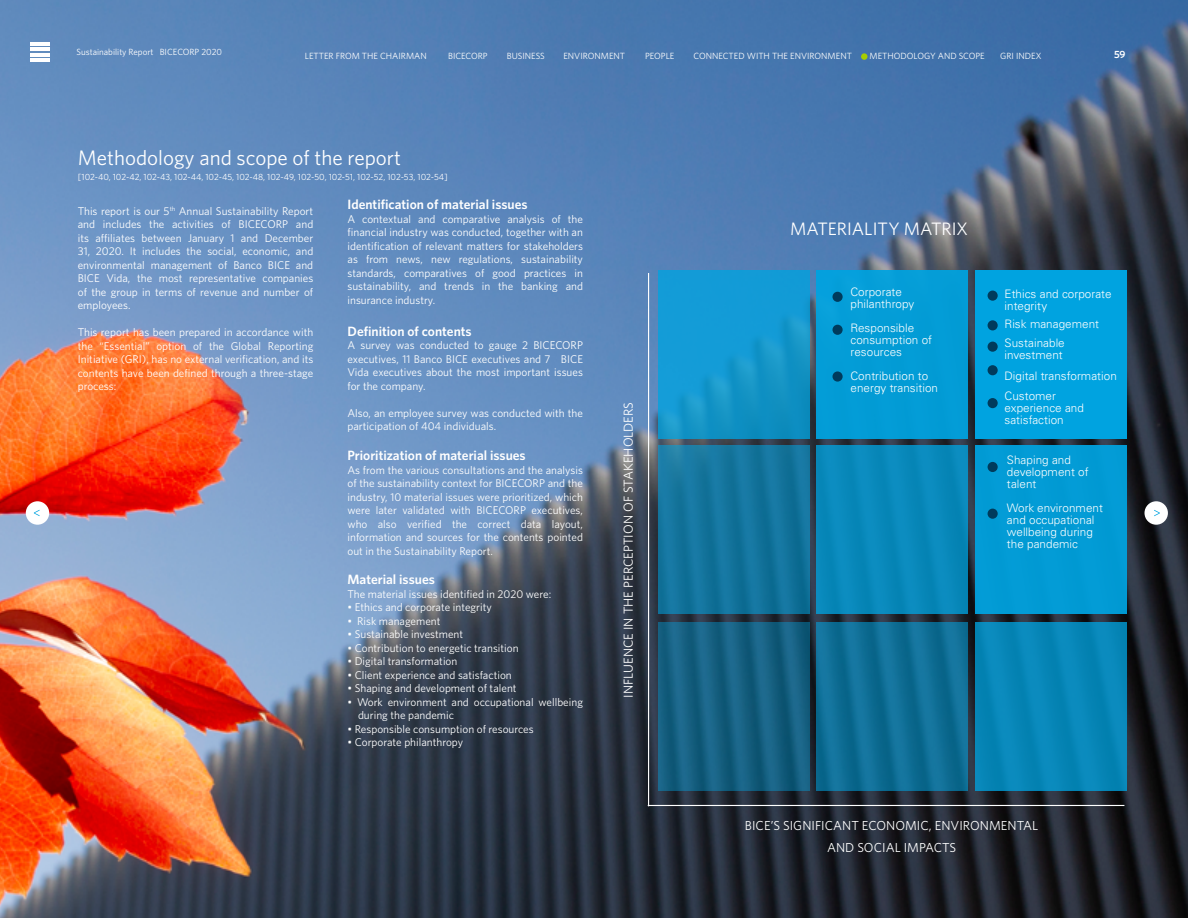
<style>
.page{position:relative;width:1188px;height:918px;background:#fff}
.page>*{position:absolute;margin:0;border:0;box-sizing:border-box;transform-origin:0 0}
.t1{font:21px "Whitney HTF";color:#fff}
.t2{font:18px "Whitney HTF";color:#fff}
.t3{font:600 13.5px "Whitney HTF";color:#fff}
.t4{font:13.05px/21.8px "Whitney HTF";color:#fff;text-align:center}
.t5{font:13.05px "Whitney HTF Book SC";color:#fff}
.t6{font:300 11.7px/12px "Univers LT Std";letter-spacing:.005em;color:#fff}
.t7{font:11.25px/13.5px "Whitney HTF";color:#fff;text-align:justify}
.t8{font:600 10.5px "Whitney HTF";color:#fff}
.t9{font:9px "Whitney HTF";color:#fff}
</style>
<div class="page">
<img style="left:0;top:0;width:1188px;height:918px">
<svg style="left:658px;top:622px;width:152px;height:169px;background:#155f80"></svg>
<div style="left:816px;top:622px;width:152px;height:169px;background:linear-gradient(to right,#0f6e96,#0f6e95)"></div>
<div style="left:975px;top:622px;width:151px;height:169px;background:#0786b7"></div>
<div style="left:658px;top:445px;width:152px;height:169px;background:#14749d"></div>
<div style="left:816px;top:445px;width:152px;height:169px;background:#0889ba"></div>
<svg style="left:658px;top:270px;width:152px;height:169px;background:#1397ce"></svg>
<hr style="left:648px;top:805px;width:476px;height:1px;background:#fff">
<hr style="left:648px;top:273px;width:1px;height:533px;background:#fff">
<div style="left:975px;top:445px;width:151px;height:169px;background:#029bd5"></div>
<div style="left:816px;top:270px;width:152px;height:169px;background:#039cd7"></div>
<div style="left:975px;top:270px;width:151px;height:169px;background:#00a3e0"></div>
<div style="left:833px;top:292px;width:10px;height:10px;background:#003b5c;border-radius:50%"></div>
<div style="left:833px;top:371px;width:10px;height:11px;background:#003b5c;border-radius:50%"></div>
<div style="left:833px;top:325px;width:10px;height:10px;background:#003b5c;border-radius:50%"></div>
<div style="left:988px;top:291px;width:10px;height:10px;background:#003b5c;border-radius:50%"></div>
<div style="left:988px;top:365px;width:10px;height:10px;background:#003b5c;border-radius:50%"></div>
<div style="left:988px;top:320px;width:10px;height:10px;background:#003b5c;border-radius:50%"></div>
<div style="left:988px;top:342px;width:10px;height:10px;background:#003b5c;border-radius:50%"></div>
<div style="left:988px;top:398px;width:10px;height:10px;background:#003b5c;border-radius:50%"></div>
<div style="left:988px;top:462px;width:10px;height:10px;background:#003b5c;border-radius:50%"></div>
<div style="left:988px;top:509px;width:10px;height:10px;background:#003b5c;border-radius:50%"></div>
<div style="left:861px;top:53px;width:7px;height:7px;background:#a6cc00;border-radius:50%"></div>
<hr style="left:30px;top:42px;width:19px;height:3px;background:#fff">
<hr style="left:30px;top:48px;width:19px;height:3px;background:#fff">
<hr style="left:30px;top:53px;width:19px;height:3px;background:#fff">
<hr style="left:30px;top:59px;width:19px;height:3px;background:#fff">
<div style="left:1145px;top:501px;width:23px;height:24px;background:#fff;border-radius:50%"></div>
<svg style="left:1154px;top:510px;width:6px;height:6px"></svg>
<div style="left:26px;top:501px;width:23px;height:24px;background:#fff;border-radius:50%"></div>
<svg style="left:34px;top:510px;width:6px;height:6px"></svg>
<p class="t9" style="left:76px;top:46px;width:147px">Sustainability Report BICECORP 2020</p>
<p class="t9" style="left:305px;top:51px;width:123px">LETTER FROM THE CHAIRMAN</p>
<p class="t9" style="left:448px;top:51px;width:41px">BICECORP</p>
<p class="t9" style="left:507px;top:51px;width:40px">BUSINESS</p>
<p class="t9" style="left:563px;top:51px;width:63px">ENVIRONMENT</p>
<p class="t9" style="left:645px;top:51px;width:31px">PEOPLE</p>
<p class="t9" style="left:694px;top:51px;width:160px">CONNECTED WITH THE ENVIRONMENT</p>
<p class="t9" style="left:870px;top:51px;width:117px">METHODOLOGY AND SCOPE</p>
<p class="t9" style="left:1000px;top:51px;width:43px">GRI INDEX</p>
<p class="t8" style="left:1114px;top:48px;width:13px">59</p>
<h1 class="t1" style="left:78px;top:146px;width:325px">Methodology and scope of the report</h1>
<p class="t9" style="left:78px;top:172px;width:372px">[102-40, 102-42, 102-43, 102-44, 102-45, 102-48, 102-49, 102-50, 102-51, 102-52, 102-53, 102-54]</p>
<p class="t7" style="left:78px;top:204px;width:237px">This report is our 5<sup>th</sup> Annual Sustainability Report and includes the activities of BICECORP and its affiliates between January 1 and December 31, 2020. It includes the social, economic, and environmental management of Banco BICE and BICE Vida, the most representative companies of the group in terms of revenue and number of employees.</p>
<p class="t7" style="left:78px;top:325px;width:237px">This report has been prepared in accordance with the “Essential” option of the Global Reporting Initiative (GRI), has no external verification, and its contents have been defined through a three-stage process:</p>
<p class="t3" style="left:348px;top:196px;width:182px">Identification of material issues</p>
<p class="t7" style="left:348px;top:212px;width:237px">A contextual and comparative analysis of the financial industry was conducted, together with an identification of relevant matters for stakeholders as from news, new regulations, sustainability standards, comparatives of good practices in sustainability, and trends in the banking and insurance industry.</p>
<p class="t3" style="left:348px;top:323px;width:126px">Definition of contents</p>
<p class="t7" style="left:348px;top:339px;width:237px">A survey was conducted to gauge 2 BICECORP executives, 11 Banco BICE executives and 7 BICE Vida executives about the most important issues for the company.</p>
<p class="t7" style="left:348px;top:406px;width:237px">Also, an employee survey was conducted with the participation of 404 individuals.</p>
<p class="t3" style="left:348px;top:447px;width:180px">Prioritization of material issues</p>
<p class="t7" style="left:348px;top:463px;width:237px">As from the various consultations and the analysis of the sustainability context for BICECORP and the industry, 10 material issues were prioritized, which were later validated with BICECORP executives, who also verified the correct data layout, information and sources for the contents pointed out in the Sustainability Report.</p>
<p class="t3" style="left:348px;top:571px;width:89px">Material issues</p>
<p class="t7" style="left:348px;top:587px;width:205px">The material issues identified in 2020 were:</p>
<p class="t7" style="left:348px;top:600px;width:146px">• Ethics and corporate integrity</p>
<p class="t7" style="left:348px;top:614px;width:94px">• Risk management</p>
<p class="t7" style="left:348px;top:627px;width:117px">• Sustainable investment</p>
<p class="t7" style="left:348px;top:641px;width:173px">• Contribution to energetic transition</p>
<p class="t7" style="left:348px;top:654px;width:111px">• Digital transformation</p>
<p class="t7" style="left:348px;top:668px;width:166px">• Client experience and satisfaction</p>
<p class="t7" style="left:348px;top:681px;width:171px">• Shaping and development of talent</p>
<p class="t7" style="left:358px;top:695px;width:226px;text-indent:-10px">• Work environment and occupational wellbeing during the pandemic</p>
<p class="t7" style="left:348px;top:722px;width:188px">• Responsible consumption of resources</p>
<p class="t7" style="left:348px;top:735px;width:117px">• Corporate philanthropy</p>
<p class="t5" style="left:621px;top:698px;width:297px;rotate:-90deg">INFLUENCE IN THE PERCEPTION OF STAKEHOLDERS</p>
<h2 class="t2" style="left:790px;top:218px;width:179px">MATERIALITY MATRIX</h2>
<p class="t6" style="left:850px;top:286px;width:65px">Corporate philanthropy</p>
<p class="t6" style="left:850px;top:322px;width:83px">Responsible consumption of resources</p>
<p class="t6" style="left:850px;top:370px;width:89px">Contribution to energy transition</p>
<p class="t6" style="left:1005px;top:288px;width:109px">Ethics and corporate integrity</p>
<p class="t6" style="left:1005px;top:314px;width:96px;line-height:19.5px">Risk management<br>Sustainable</p>
<p class="t6" style="left:1005px;top:345px;width:114px;line-height:21px">investment<br>Digital transformation</p>
<p class="t6" style="left:1005px;top:390px;width:81px">Customer experience and satisfaction</p>
<p class="t6" style="left:1007px;top:454px;width:83px">Shaping and development of talent</p>
<p class="t6" style="left:1007px;top:502px;width:98px">Work environment and occupational wellbeing during the pandemic</p>
<p class="t4" style="left:745px;top:814px;width:295px">BICE’S SIGNIFICANT ECONOMIC, ENVIRONMENTAL<br>AND SOCIAL IMPACTS</p>
</div>
